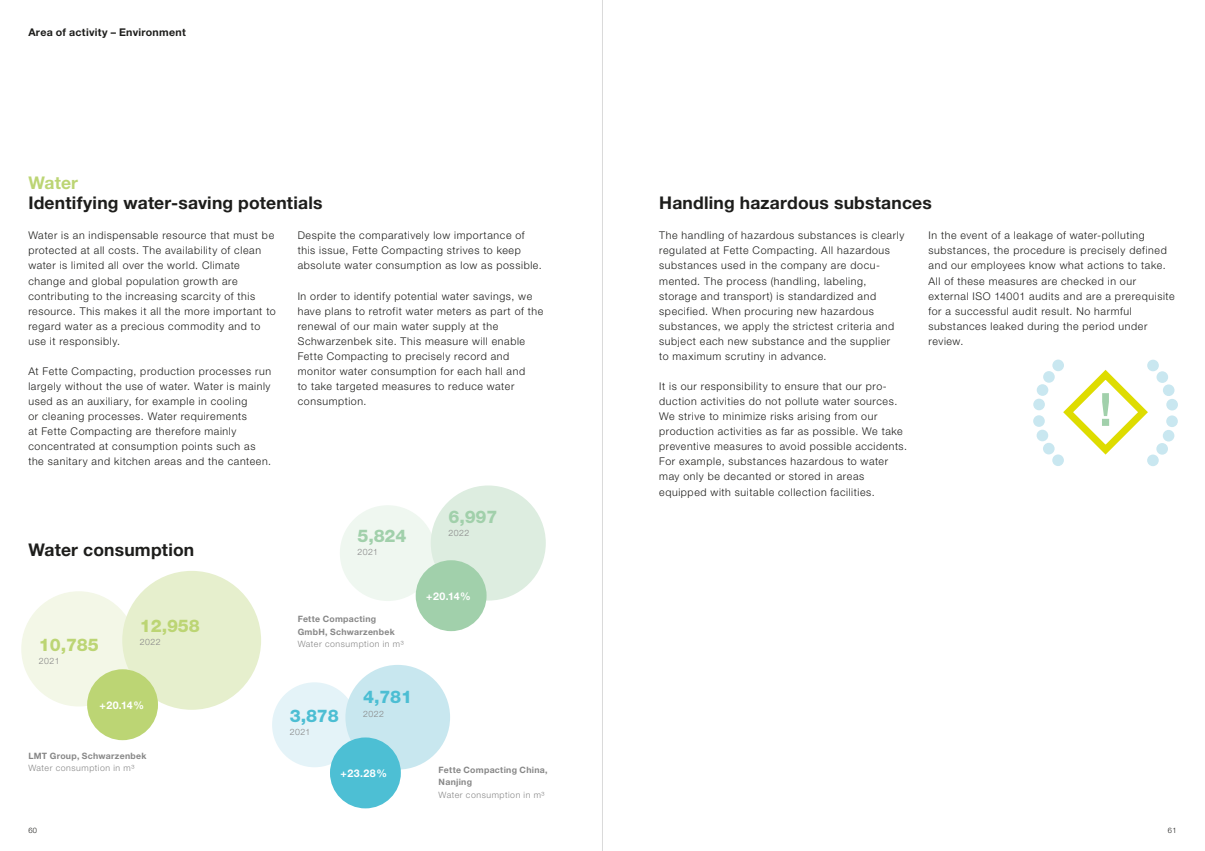
<style>
.page{position:relative;width:1205px;height:851px;background:#fff}
.page>*{position:absolute;margin:0;border:0;box-sizing:border-box;transform-origin:0 0}
.t1{font:700 17.5px "Helvetica Neue LT Pro";letter-spacing:.01em;color:#1d1d1b}
.t2{font:800 17.5px "Helvetica Neue LT Pro";letter-spacing:-.01em;color:#bcd574}
.t3{font:800 17.5px "Helvetica Neue LT Pro";letter-spacing:-.01em;color:#a1d0ab}
.t4{font:800 17.5px "Helvetica Neue LT Pro";letter-spacing:-.01em;color:#4cbed3}
.t5{font:700 17.5px "Helvetica Neue LT Pro";letter-spacing:.01em;color:#bcd574}
.t6{font:300 10.62px/15px "Helvetica Neue LT Pro";letter-spacing:.055em;color:#1d1d1b}
.t7{font:700 10.62px "Helvetica Neue LT Pro";letter-spacing:.025em;color:#1d1d1b}
.t8{font:700 10.62px "Helvetica Neue LT Pro";letter-spacing:.035em;color:#fff}
.t9{font:300 8.75px "Helvetica Neue LT Pro";letter-spacing:.06em;color:#878787}
.t10{font:700 8.75px/12.4px "Helvetica Neue LT Pro";letter-spacing:.03em;color:#878787}
.t11{font:300 7.5px "Helvetica Neue LT Pro";color:#1d1d1b}
</style>
<div class="page">
<div style="left:21px;top:591px;width:115px;height:115px;background:#f3f7e7;border-radius:50%"></div>
<div style="left:122px;top:570px;width:139px;height:139px;background:#e6efcd;border-radius:50%"></div>
<div style="left:87px;top:669px;width:71px;height:71px;background:#bcd574;border-radius:50%"></div>
<div style="left:340px;top:505px;width:96px;height:96px;background:#eff7f0;border-radius:50%"></div>
<div style="left:431px;top:485px;width:115px;height:115px;background:#ddede0;border-radius:50%"></div>
<div style="left:416px;top:560px;width:70px;height:71px;background:#a1d0ab;border-radius:50%"></div>
<div style="left:272px;top:682px;width:85px;height:85px;background:#e4f3f8;border-radius:50%"></div>
<div style="left:345px;top:664px;width:105px;height:105px;background:#c8e7ef;border-radius:50%"></div>
<div style="left:330px;top:737px;width:71px;height:71px;background:#4dbfd4;border-radius:50%"></div>
<svg style="left:1033px;top:359px;width:145px;height:107px"></svg>
<hr style="left:602px;top:0;width:1px;height:850px;background:#dadada">
<p class="t7" style="left:28px;top:26px;width:159px">Area of activity – Environment</p>
<h1 class="t5" style="left:28px;top:172px;width:51px">Water</h1>
<h1 class="t1" style="left:28px;top:192px;width:296px">Identifying water-saving potentials</h1>
<p class="t6" style="left:28px;top:228px;width:249px">Water is an indispensable resource that must be protected at all costs. The availability of clean water is limited all over the world. Climate change and global population growth are contributing to the increasing scarcity of this resource. This makes it all the more important to regard water as a precious commodity and to use it responsibly.</p>
<p class="t6" style="left:28px;top:363px;width:244px">At Fette Compacting, production processes run largely without the use of water. Water is mainly used as an auxiliary, for example in cooling<br>or cleaning processes. Water requirements<br>at Fette Compacting are therefore mainly concentrated at consumption points such as the sanitary and kitchen areas and the canteen.</p>
<p class="t6" style="left:298px;top:228px;width:246px">Despite the comparatively low importance of this issue, Fette Compacting strives to keep absolute water consumption as low as possible.</p>
<p class="t6" style="left:298px;top:288px;width:247px">In order to identify potential water savings, we have plans to retrofit water meters as part of the renewal of our main water supply at the Schwarzenbek site. This measure will enable Fette Compacting to precisely record and monitor water consumption for each hall and<br>to take targeted measures to reduce water consumption.</p>
<h1 class="t1" style="left:28px;top:538px;width:167px">Water consumption</h1>
<h1 class="t2" style="left:39px;top:634px;width:61px">10,785</h1>
<p class="t9" style="left:39px;top:655px;width:22px">2021</p>
<h1 class="t2" style="left:140px;top:615px;width:61px">12,958</h1>
<p class="t9" style="left:140px;top:636px;width:22px">2022</p>
<p class="t8" style="left:100px;top:698px;width:46px">+20.14%</p>
<p class="t10" style="left:28px;top:749px;width:120px">LMT Group, Schwarzenbek</p>
<p class="t9" style="left:28px;top:762px;width:107px">Water consumption in m³</p>
<h1 class="t3" style="left:357px;top:525px;width:50px">5,824</h1>
<p class="t9" style="left:357px;top:546px;width:22px">2021</p>
<p class="t10" style="left:298px;top:612px;width:99px">Fette Compacting<br>GmbH, Schwarzenbek</p>
<p class="t9" style="left:298px;top:638px;width:107px">Water consumption in m³</p>
<h1 class="t4" style="left:290px;top:705px;width:50px">3,878</h1>
<p class="t9" style="left:290px;top:726px;width:22px">2021</p>
<h1 class="t4" style="left:363px;top:686px;width:50px">4,781</h1>
<p class="t9" style="left:363px;top:708px;width:22px">2022</p>
<p class="t8" style="left:341px;top:766px;width:48px">+23.28%</p>
<h1 class="t3" style="left:448px;top:506px;width:50px">6,997</h1>
<p class="t9" style="left:448px;top:528px;width:22px">2022</p>
<p class="t8" style="left:426px;top:589px;width:46px">+20.14%</p>
<p class="t10" style="left:438px;top:763px;width:111px">Fette Compacting China,<br>Nanjing</p>
<p class="t9" style="left:438px;top:789px;width:107px">Water consumption in m³</p>
<h1 class="t1" style="left:659px;top:192px;width:274px">Handling hazardous substances</h1>
<p class="t6" style="left:659px;top:228px;width:247px">The handling of hazardous substances is clearly regulated at Fette Compacting. All hazardous substances used in the company are docu&shy;mented. The process (handling, labeling, storage and transport) is standardized and specified. When procuring new hazardous substances, we apply the strictest criteria and subject each new substance and the supplier<br>to maximum scrutiny in advance.</p>
<p class="t6" style="left:659px;top:378px;width:249px">It is our responsibility to ensure that our pro&shy;duction activities do not pollute water sources.<br>We strive to minimize risks arising from our production activities as far as possible. We take preventive measures to avoid possible accidents.<br>For example, substances hazardous to water may only be decanted or stored in areas equipped with suitable collection facilities.</p>
<p class="t6" style="left:928px;top:228px;width:248px">In the event of a leakage of water-polluting substances, the procedure is precisely defined and our employees know what actions to take.<br>All of these measures are checked in our external ISO 14001 audits and are a prerequisite for a successful audit result. No harmful substances leaked during the period under review.</p>
<p class="t11" style="left:28px;top:825px;width:10px">60</p>
<p class="t11" style="left:1168px;top:825px;width:10px">61</p>
</div>
